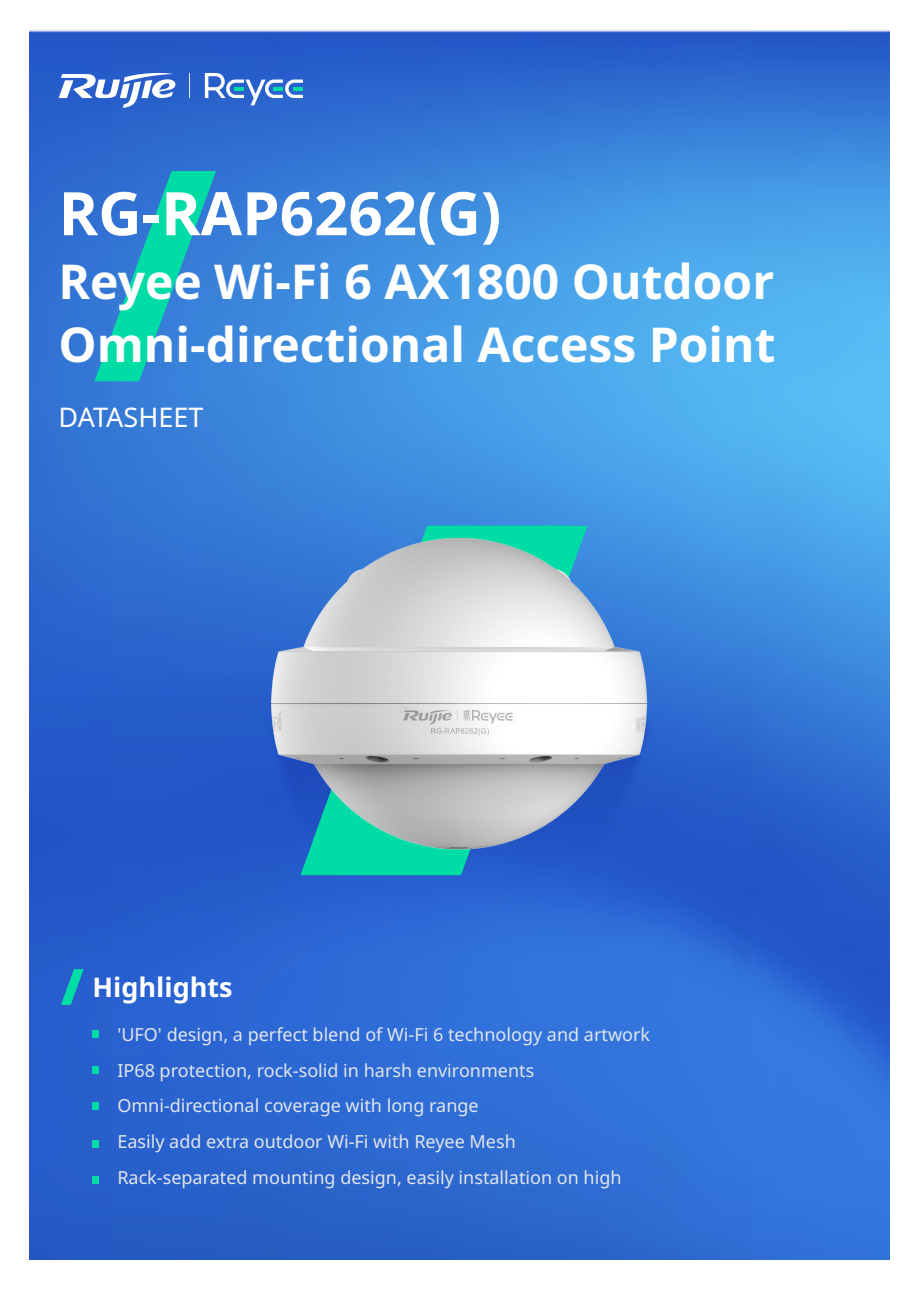
<style>
.page{position:relative;width:919px;height:1289px;background:#fff}
.page>*{position:absolute;margin:0;border:0;box-sizing:border-box;transform-origin:0 0}
.t1{font:700 60px "Noto Sans";color:#fff}
.t2{font:700 48px/63.6px "Noto Sans";color:#fff}
.t3{font:700 27px "Noto Sans";color:#fff}
.t4{font:27px "Noto Sans";color:#fff}
.t5{font:18px/35.8px "Noto Sans";color:#e1e6eb}
</style>
<div class="page">
<img style="left:30px;top:30px;width:859px;height:1229px">
<svg style="left:95px;top:171px;width:121px;height:210px;background:#219dc4"></svg>
<svg style="left:61px;top:969px;width:23px;height:35px"></svg>
<div style="left:92px;top:1030px;width:7px;height:7px;background:#00dca5"></div>
<div style="left:92px;top:1066px;width:7px;height:7px;background:#00dca5"></div>
<div style="left:92px;top:1102px;width:7px;height:7px;background:#00dca5"></div>
<div style="left:92px;top:1140px;width:7px;height:7px;background:#00dca5"></div>
<div style="left:92px;top:1176px;width:7px;height:7px;background:#00dca5"></div>
<img style="left:221px;top:671px;width:478px;height:313px">
<svg style="left:300px;top:526px;width:287px;height:349px;background:#10a3b5"></svg>
<svg style="left:312px;top:526px;width:261px;height:7px;background:#18b4bc"></svg>
<img style="left:268px;top:533px;width:383px;height:321px">
<svg style="left:205px;top:73px;width:98px;height:32px"></svg>
<svg style="left:59px;top:73px;width:116px;height:35px"></svg>
<svg style="left:189px;top:73px;width:1px;height:25px"></svg>
<h1 class="t1" style="left:59px;top:179px;width:444px">RG-RAP6262(G)</h1>
<h2 class="t2" style="left:59px;top:250px;width:718px">Reyee Wi-Fi 6 AX1800 Outdoor<br>Omni-directional Access Point</h2>
<h3 class="t4" style="left:59px;top:402px;width:146px">DATASHEET</h3>
<h3 class="t3" style="left:92px;top:972px;width:142px">Highlights</h3>
<p class="t5" style="left:117px;top:1016px;width:534px">'UFO' design, a perfect blend of Wi-Fi 6 technology and artwork IP68 protection, rock-solid in harsh environments Omni-directional coverage with long range<br>Easily add extra outdoor Wi-Fi with Reyee Mesh Rack-separated mounting design, easily installation on high</p>
</div>
